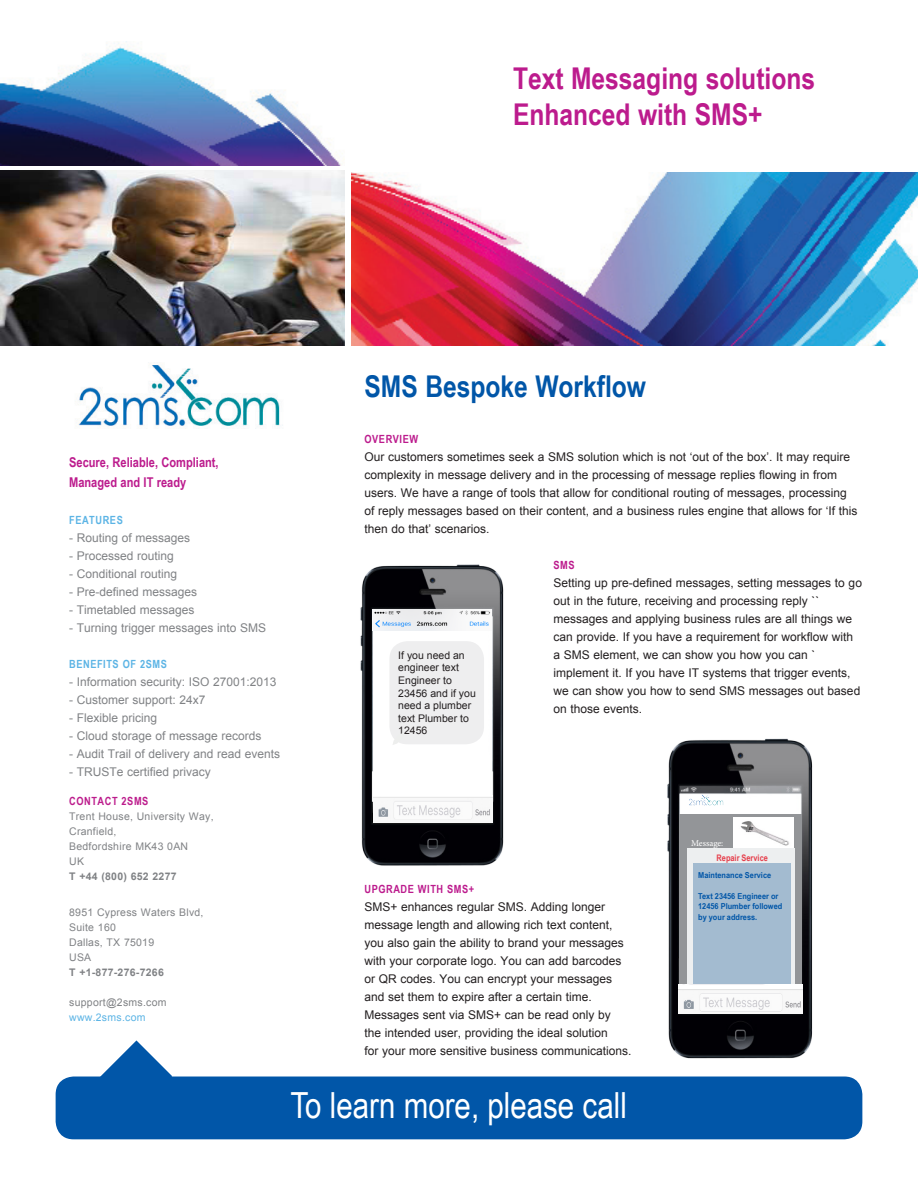
<style>
.page{position:relative;width:918px;height:1188px;background:#fff}
.page>*{position:absolute;margin:0;border:0;box-sizing:border-box;transform-origin:0 0}
.t1{font:36px "Arial Narrow";color:#fff}
.t2{font:700 30px "Arial Narrow";color:#bc1b8d}
.t3{font:700 30px "Arial Narrow";color:#0156a8}
.t4{font:700 13.5px "Arial Narrow";color:#bc1b8d}
.t5{font:12px/18px "Arial";color:#231f20}
.t6{font:12px "Arial";color:#808285}
.t7{font:700 11.25px "Arial Narrow";letter-spacing:.05em;color:#bc1b8d}
.t8{font:700 11.25px "Arial Narrow";letter-spacing:.05em;color:#5cb4e5}
.t9{font:700 11.25px "Arial Narrow";letter-spacing:.05em;color:#bc1c8c}
.t10{font:10.5px/15px "Arial";letter-spacing:.025em;color:#808285}
.t11{font:10.5px/12.6px "Arial";color:#231f20}
.t12{font:700 10.5px "Arial";letter-spacing:.025em;color:#808285}
.t13{font:10.5px "Arial";letter-spacing:.025em;color:#5cb4e5}
.t14{font:700 9px "Arial Narrow";color:#e63e4b}
.t15{font:9px "Minion Pro";letter-spacing:-.005em;color:#fff}
.t16{font:700 8.25px/10.5px "Arial Narrow";color:#0156a8;scale:1.1 1}
</style>
<div class="page">
<img style="left:0;top:43px;width:344px;height:122px">
<img style="left:351px;top:172px;width:567px;height:174px">
<img style="left:78px;top:365px;width:205px;height:64px">
<div style="left:56px;top:1077px;width:806px;height:62px;background:#0156a8;border-radius:18px"></div>
<svg style="left:100px;top:1040px;width:72px;height:37px"></svg>
<img style="left:0;top:171px;width:344px;height:175px">
<img style="left:667px;top:738px;width:146px;height:321px">
<div style="left:679px;top:815px;width:123px;height:194px;background:#939598"></div>
<div style="left:687px;top:848px;width:108px;height:162px;background:#edeff0"></div>
<div style="left:693px;top:864px;width:98px;height:138px;background:#a3bbd0"></div>
<img style="left:687px;top:795px;width:37px;height:10px">
<img style="left:679px;top:985px;width:123px;height:29px">
<img style="left:734px;top:818px;width:60px;height:30px">
<img style="left:360px;top:564px;width:144px;height:302px">
<div style="left:389px;top:641px;width:95px;height:103px;background:#eeeeef;border-radius:18px"></div>
<img style="left:373px;top:795px;width:120px;height:28px">
<img style="left:373px;top:609px;width:118px;height:21px">
<svg style="left:392px;top:737px;width:12px;height:8px"></svg>
<p class="t2" style="left:513px;top:56px;width:304px">Text Messaging solutions</p>
<p class="t2" style="left:513px;top:92px;width:251px">Enhanced with SMS+</p>
<p class="t4" style="left:69px;top:452px;width:151px">Secure, Reliable, Compliant,</p>
<p class="t4" style="left:69px;top:472px;width:119px">Managed and IT ready</p>
<p class="t8" style="left:69px;top:512px;width:55px">FEATURES</p>
<p class="t6" style="left:69px;top:530px;width:123px">- Routing of messages</p>
<p class="t6" style="left:69px;top:548px;width:106px">- Processed routing</p>
<p class="t6" style="left:69px;top:566px;width:110px">- Conditional routing</p>
<p class="t6" style="left:69px;top:584px;width:130px">- Pre-defined messages</p>
<p class="t6" style="left:69px;top:602px;width:127px">- Timetabled messages</p>
<p class="t6" style="left:69px;top:620px;width:199px">- Turning trigger messages into SMS</p>
<p class="t8" style="left:69px;top:656px;width:99px">BENEFITS OF 2SMS</p>
<p class="t6" style="left:69px;top:674px;width:209px">- Information security: ISO 27001:2013</p>
<p class="t6" style="left:69px;top:692px;width:138px">- Customer support: 24x7</p>
<p class="t6" style="left:69px;top:710px;width:90px">- Flexible pricing</p>
<p class="t6" style="left:69px;top:728px;width:194px">- Cloud storage of message records</p>
<p class="t6" style="left:69px;top:746px;width:213px">- Audit Trail of delivery and read events</p>
<p class="t6" style="left:69px;top:764px;width:143px">- TRUSTe certified privacy</p>
<p class="t9" style="left:69px;top:792px;width:81px">CONTACT 2SMS</p>
<p class="t10" style="left:69px;top:809px;width:146px">Trent House, University Way,<br>Cranfield,<br>Bedfordshire MK43 0AN</p>
<p class="t10" style="left:69px;top:854px;width:16px">UK</p>
<p class="t12" style="left:69px;top:869px;width:109px">T +44 (800) 652 2277</p>
<p class="t10" style="left:69px;top:905px;width:136px">8951 Cypress Waters Blvd,</p>
<p class="t10" style="left:69px;top:920px;width:48px">Suite 160</p>
<p class="t10" style="left:69px;top:935px;width:87px">Dallas, TX 75019</p>
<p class="t10" style="left:69px;top:950px;width:24px">USA</p>
<p class="t12" style="left:69px;top:965px;width:96px">T +1-877-276-7266</p>
<p class="t10" style="left:69px;top:995px;width:99px">support@2sms.com</p>
<p class="t13" style="left:69px;top:1010px;width:78px">www.2sms.com</p>
<p class="t3" style="left:364px;top:364px;width:283px">SMS Bespoke Workflow</p>
<p class="t7" style="left:364px;top:431px;width:55px">OVERVIEW</p>
<p class="t5" style="left:364px;top:448px;width:494px">Our customers sometimes seek a SMS solution which is not ‘out of the box’. It may require complexity in message delivery and in the processing of message replies flowing in from users. We have a range of tools that allow for conditional routing of messages, processing of reply messages based on their content, and a business rules engine that allows for ‘If this then do that’ scenarios.</p>
<p class="t7" style="left:554px;top:557px;width:23px">SMS</p>
<p class="t5" style="left:554px;top:574px;width:310px">Setting up pre-defined messages, setting messages to go out in the future, receiving and processing reply ``</p>
<p class="t5" style="left:554px;top:610px;width:301px;text-align:justify">messages and applying business rules are all things we can provide. If you have a requirement for workflow with a SMS element, we can show you how you can `</p>
<p class="t5" style="left:554px;top:664px;width:308px">implement it. If you have IT systems that trigger events, we can show you how to send SMS messages out based on those events.</p>
<p class="t11" style="left:398px;top:649px;width:79px">If you need an engineer text<br>Engineer to<br>23456 and if you need a plumber text Plumber to<br>12456</p>
<p class="t7" style="left:364px;top:881px;width:111px">UPGRADE WITH SMS+</p>
<p class="t5" style="left:364px;top:898px;width:242px">SMS+ enhances regular SMS. Adding longer</p>
<p class="t5" style="left:364px;top:916px;width:250px">message length and allowing rich text content,</p>
<p class="t5" style="left:364px;top:934px;width:261px">you also gain the ability to brand your messages</p>
<p class="t5" style="left:364px;top:952px;width:259px">with your corporate logo. You can add barcodes</p>
<p class="t5" style="left:364px;top:970px;width:249px">or QR codes. You can encrypt your messages</p>
<p class="t5" style="left:364px;top:988px;width:229px">and set them to expire after a certain time.</p>
<p class="t5" style="left:364px;top:1006px;width:248px">Messages sent via SMS+ can be read only by</p>
<p class="t5" style="left:364px;top:1024px;width:269px">the intended user, providing the ideal solution<br>for your more sensitive business communications.</p>
<p class="t15" style="left:691px;top:837px;width:34px">Message:</p>
<p class="t16" style="left:698px;top:869px;width:68px">Maintenance Service</p>
<p class="t16" style="left:698px;top:890px;width:74px">Text 23456 Engineer or</p>
<p class="t16" style="left:698px;top:901px;width:78px">12456 Plumber followed by your address.</p>
<p class="t14" style="left:717px;top:851px;width:53px">Repair Service</p>
<p class="t1" style="left:291px;top:1079px;width:338px">To learn more, please call</p>
</div>
